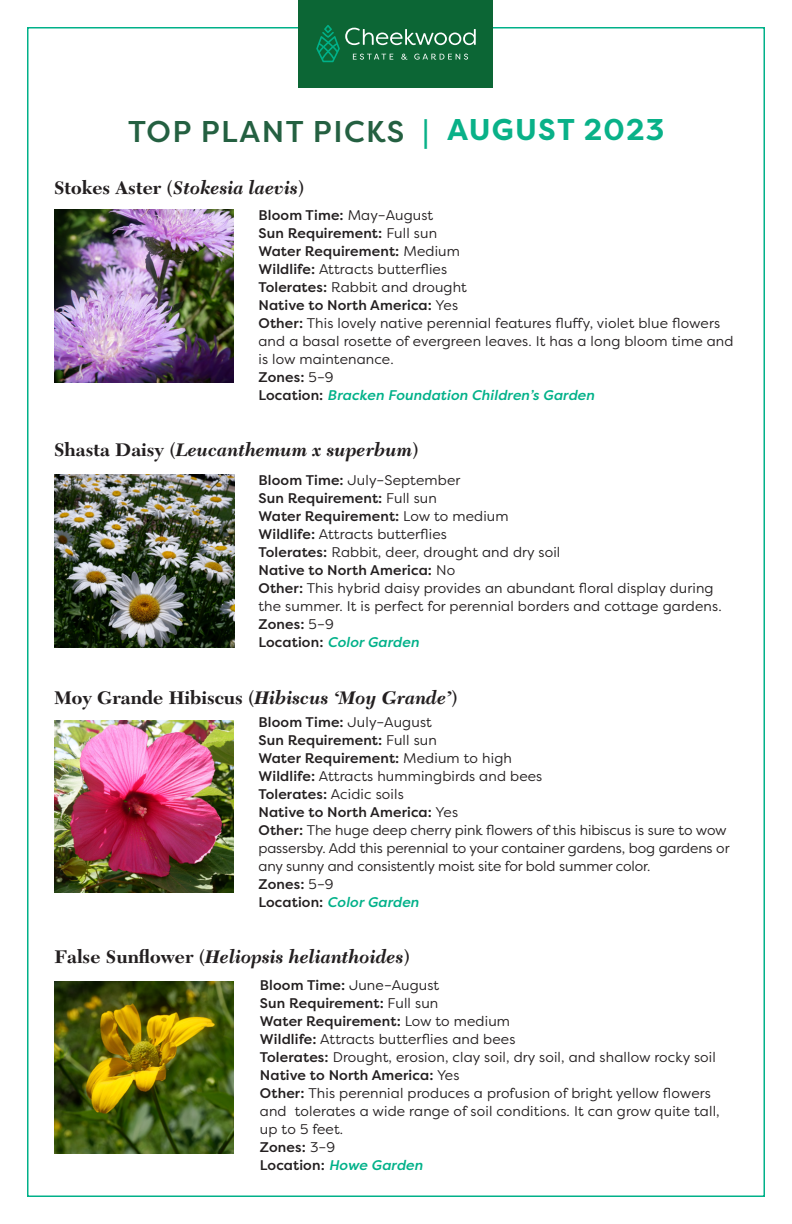
<style>
.page{position:relative;width:792px;height:1224px;background:#fff}
.page>*{position:absolute;margin:0;border:0;box-sizing:border-box;transform-origin:0 0}
.t1{font:500 30px "Filson Pro";letter-spacing:.05em;color:#246041}
.t2{font:italic 700 19px "New Caledonia LT Std";color:#231f20}
.t3{font:700 19px "New Caledonia LT Std";color:#231f20}
.t4{font:14px/18px "Filson Pro";letter-spacing:.01em;color:#231f20}
.t5{font:500 14px "Filson Pro";letter-spacing:.01em;color:#231f20}
.t6{font:14px/18px "Filson Pro";letter-spacing:-.01em;color:#231f20}
.t7{font:italic 500 14px "Filson Pro";letter-spacing:.01em;color:#00b189}
.s1{color:#09b188}
.s2{font-weight:700;color:#09b188}
.s3{font-style:normal}
.s4{font-weight:400}
.s5{font-weight:500}
.s6{font-style:normal;color:#231f20}
.s7{font-style:italic}
</style>
<div class="page">
<img style="left:54px;top:210px;width:180px;height:172px">
<img style="left:54px;top:720px;width:180px;height:173px">
<img style="left:54px;top:475px;width:180px;height:172px">
<img style="left:54px;top:981px;width:180px;height:173px">
<div style="left:299px;top:0;width:194px;height:87px;background:#0c6635"></div>
<svg style="left:316px;top:25px;width:160px;height:37px"></svg>
<p class="t1" style="left:128px;top:111px;width:538px">TOP PLANT PICKS <span class="s1">|</span> <span class="s2">AUGUST 2023</span></p>
<p class="t2" style="left:54px;top:177px;width:252px"><span class="s3">Stokes Aster (</span>Stokesia laevis<span class="s3">)</span></p>
<p class="t5" style="left:258px;top:206px;width:176px">Bloom Time: <span class="s4">May–August</span></p>
<p class="t5" style="left:258px;top:224px;width:180px">Sun Requirement: <span class="s4">Full sun</span></p>
<p class="t5" style="left:258px;top:242px;width:203px">Water Requirement: <span class="s4">Medium</span></p>
<p class="t4" style="left:258px;top:260px;width:190px"><span class="s5">Wildlife:</span> Attracts butterflies</p>
<p class="t4" style="left:258px;top:278px;width:210px"><span class="s5">Tolerates:</span> Rabbit and drought</p>
<p class="t5" style="left:258px;top:296px;width:201px">Native to North America: <span class="s4">Yes</span></p>
<p class="t4" style="left:258px;top:314px;width:477px"><span class="s5">Other:</span> This lovely native perennial features fluffy, violet blue flowers and a basal rosette of evergreen leaves. It has a long bloom time and is low maintenance.</p>
<p class="t5" style="left:258px;top:368px;width:77px">Zones: <span class="s4">5–9</span></p>
<p class="t7" style="left:258px;top:386px;width:337px"><span class="s6">Location:</span> Bracken Foundation Children’s Garden</p>
<p class="t2" style="left:54px;top:439px;width:366px"><span class="s3">Shasta Daisy (</span>Leucanthemum x superbum<span class="s3">)</span></p>
<p class="t4" style="left:259px;top:471px;width:203px"><span class="s5">Bloom Time:</span> July–September</p>
<p class="t5" style="left:259px;top:488px;width:180px">Sun Requirement: <span class="s4">Full sun</span></p>
<p class="t5" style="left:259px;top:506px;width:252px">Water Requirement: <span class="s4">Low to medium</span></p>
<p class="t4" style="left:259px;top:525px;width:190px"><span class="s5">Wildlife:</span> Attracts butterflies</p>
<p class="t4" style="left:259px;top:543px;width:303px"><span class="s5">Tolerates:</span> Rabbit, deer, drought and dry soil</p>
<p class="t5" style="left:259px;top:560px;width:198px">Native to North America: <span class="s4">No</span></p>
<p class="t4" style="left:259px;top:579px;width:465px"><span class="s5">Other:</span> This hybrid daisy provides an abundant floral display during the summer. It is perfect for perennial borders and cottage gardens.<br><span class="s5">Zones:</span> 5–9</p>
<p class="t7" style="left:259px;top:632px;width:162px"><span class="s6">Location:</span> Color Garden</p>
<p class="t3" style="left:54px;top:686px;width:405px">Moy Grande Hibiscus (<span class="s7">Hibiscus ‘Moy Grande’</span>)</p>
<p class="t4" style="left:258px;top:713px;width:175px"><span class="s5">Bloom Time:</span> July–August</p>
<p class="t5" style="left:258px;top:731px;width:180px">Sun Requirement: <span class="s4">Full sun</span></p>
<p class="t5" style="left:258px;top:749px;width:255px">Water Requirement: <span class="s4">Medium to high</span></p>
<p class="t4" style="left:258px;top:767px;width:285px"><span class="s5">Wildlife:</span> Attracts hummingbirds and bees</p>
<p class="t4" style="left:258px;top:785px;width:147px"><span class="s5">Tolerates:</span> Acidic soils</p>
<p class="t5" style="left:258px;top:803px;width:201px">Native to North America: <span class="s4">Yes</span></p>
<p class="t6" style="left:258px;top:821px;width:473px"><span class="s5">Other:</span> The huge deep cherry pink flowers of this hibiscus is sure to wow passersby. Add this perennial to your container gardens, bog gardens or any sunny and consistently moist site for bold summer color.</p>
<p class="t5" style="left:258px;top:875px;width:77px">Zones: <span class="s4">5–9</span></p>
<p class="t7" style="left:258px;top:893px;width:162px"><span class="s6">Location:</span> Color Garden</p>
<p class="t2" style="left:54px;top:946px;width:357px"><span class="s3">False Sunflower (</span>Heliopsis helianthoides<span class="s3">)</span></p>
<p class="t4" style="left:260px;top:976px;width:181px"><span class="s5">Bloom Time:</span> June–August</p>
<p class="t5" style="left:260px;top:993px;width:180px">Sun Requirement: <span class="s4">Full sun</span></p>
<p class="t5" style="left:260px;top:1011px;width:252px">Water Requirement: <span class="s4">Low to medium</span></p>
<p class="t4" style="left:260px;top:1030px;width:257px"><span class="s5">Wildlife:</span> Attracts butterflies and bees</p>
<p class="t4" style="left:260px;top:1048px;width:458px"><span class="s5">Tolerates:</span> Drought, erosion, clay soil, dry soil, and shallow rocky soil</p>
<p class="t5" style="left:260px;top:1065px;width:201px">Native to North America: <span class="s4">Yes</span></p>
<p class="t4" style="left:260px;top:1084px;width:461px"><span class="s5">Other:</span> This perennial produces a profusion of bright yellow flowers and tolerates a wide range of soil conditions. It can grow quite tall, up to 5 feet.</p>
<p class="t5" style="left:260px;top:1137px;width:77px">Zones: <span class="s4">3–9</span></p>
<p class="t7" style="left:260px;top:1155px;width:164px"><span class="s6">Location:</span> Howe Garden</p>
</div>
